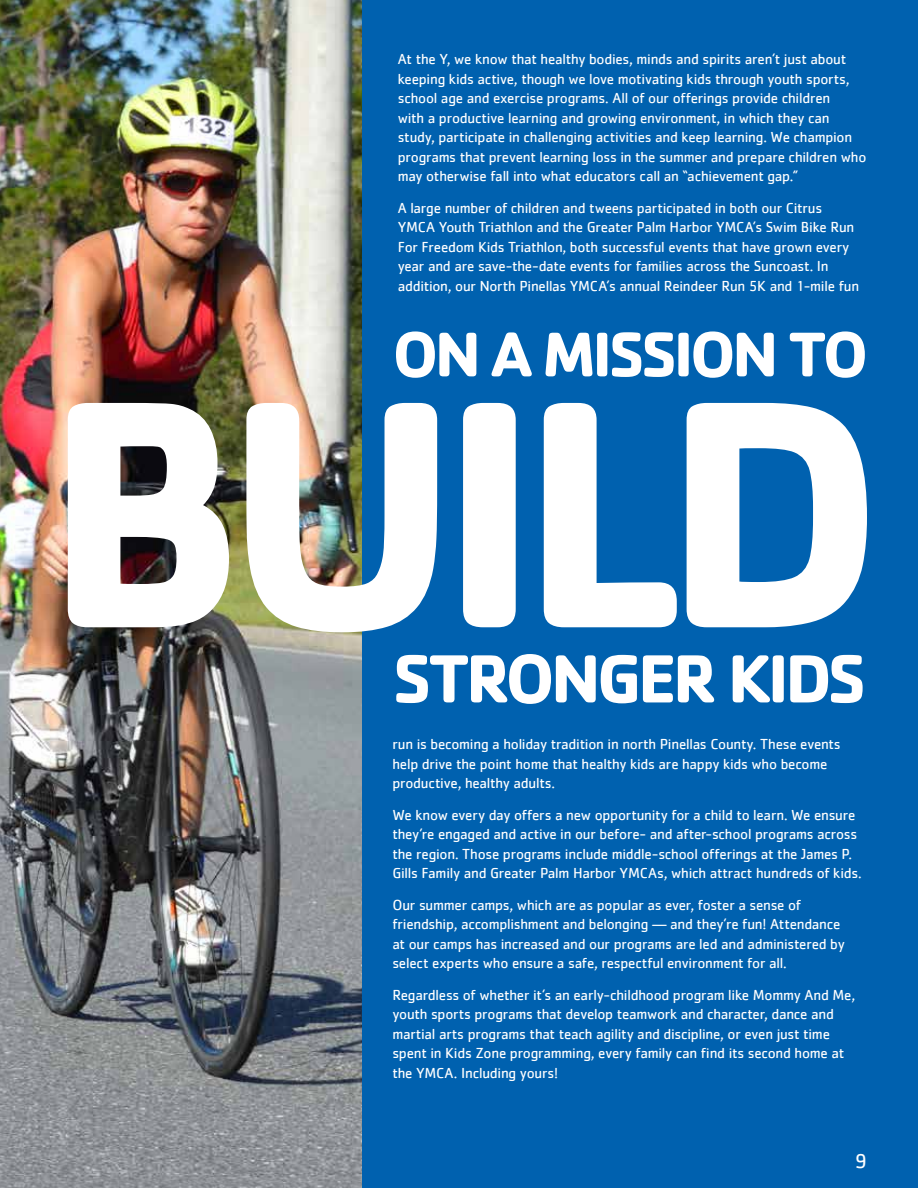
<style>
.page{position:relative;width:918px;height:1188px;background:#0061af}
.page>*{position:absolute;margin:0;border:0;box-sizing:border-box;transform-origin:0 0}
.t1{font:700 70.5px "Cachet";letter-spacing:-.055em;color:#fff}
.t2{font:700 65.4px "Cachet";letter-spacing:-.06em;color:#fff}
.t3{font:21px "Cachet";color:#fff}
.t4{font:15px/19.5px "Cachet";letter-spacing:-.015em;color:#fff}
</style>
<div class="page">
<img style="left:0;top:0;width:362px;height:1174px">
<svg style="left:68px;top:403px;width:799px;height:229px;fill:#fff"></svg>
<img style="left:0;top:1174px;width:362px;height:14px">
<p class="t4" style="left:398px;top:49px;width:470px">At the Y, we know that healthy bodies, minds and spirits aren’t just about keeping kids active, though we love motivating kids through youth sports, school age and exercise programs. All of our offerings provide children<br>with a productive learning and growing environment, in which they can study, participate in challenging activities and keep learning. We champion programs that prevent learning loss in the summer and prepare children who may otherwise fall into what educators call an “achievement gap.”</p>
<p class="t4" style="left:398px;top:198px;width:463px">A large number of children and tweens participated in both our Citrus YMCA Youth Triathlon and the Greater Palm Harbor YMCA’s Swim Bike Run For Freedom Kids Triathlon, both successful events that have grown every year and are save-the-date events for families across the Suncoast. In addition, our North Pinellas YMCA’s annual Reindeer Run 5K and 1-mile fun</p>
<h2 class="t2" style="left:392px;top:312px;width:478px">ON A MISSION TO</h2>
<h1 class="t1" style="left:392px;top:633px;width:476px">STRONGER KIDS</h1>
<p class="t4" style="left:392px;top:734px;width:450px">run is becoming a holiday tradition in north Pinellas County. These events help drive the point home that healthy kids are happy kids who become productive, healthy adults.</p>
<p class="t4" style="left:392px;top:805px;width:471px">We know every day offers a new opportunity for a child to learn. We ensure they’re engaged and active in our before- and after-school programs across the region. Those programs include middle-school offerings at the James P.<br>Gills Family and Greater Palm Harbor YMCAs, which attract hundreds of kids.</p>
<p class="t4" style="left:392px;top:895px;width:454px">Our summer camps, which are as popular as ever, foster a sense of friendship, accomplishment and belonging — and they’re fun! Attendance at our camps has increased and our programs are led and administered by select experts who ensure a safe, respectful environment for all.</p>
<p class="t4" style="left:392px;top:985px;width:464px">Regardless of whether it’s an early-childhood program like Mommy And Me, youth sports programs that develop teamwork and character, dance and martial arts programs that teach agility and discipline, or even just time spent in Kids Zone programming, every family can find its second home at the YMCA. Including yours!</p>
<h3 class="t3" style="left:855px;top:1148px;width:14px">9</h3>
</div>
